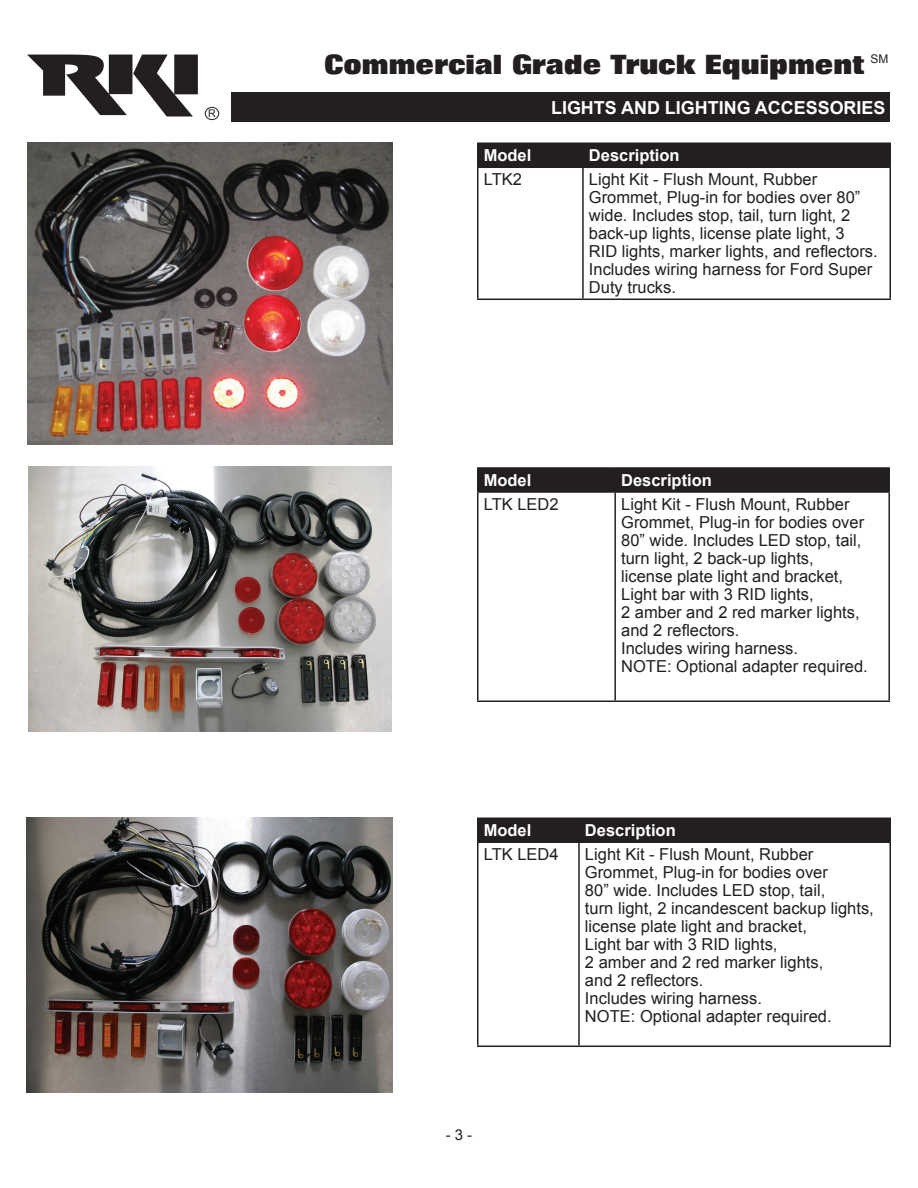
<style>
.page{position:relative;width:918px;height:1188px;background:#fff}
.page>*{position:absolute;margin:0;border:0;box-sizing:border-box;transform-origin:0 0}
.t1{font:800 26.85px "Folio";color:#231f20}
.t2{font:700 18px "Arial";color:#fff}
.t3{font:16.5px/18px "Arial";color:#231f20}
.t4{font:700 16.5px "Arial";color:#fff}
.t5{font:15px "Arial";color:#231f20}
.t6{font:12px "Arial";color:#231f20}
.t7{font:10.65px "Arial";color:#231f20}
</style>
<div class="page">
<svg style="left:27px;top:55px;width:171px;height:62px"></svg>
<div style="left:205px;top:107px;width:14px;height:13px;border:1px solid #231f20;border-radius:50%"></div>
<div style="left:232px;top:92px;width:658px;height:30px;background:#231f20"></div>
<hr style="left:477px;top:467px;width:138px;height:2px;background:#231f20">
<div style="left:477px;top:468px;width:411px;height:23px;background:#231f20"></div>
<hr style="left:615px;top:467px;width:275px;height:2px;background:#231f20">
<hr style="left:614px;top:469px;width:2px;height:22px;background:#231f20">
<hr style="left:888px;top:469px;width:2px;height:22px;background:#231f20">
<hr style="left:477px;top:491px;width:138px;height:2px;background:#231f20">
<hr style="left:477px;top:493px;width:1px;height:207px;background:#231f20">
<hr style="left:615px;top:491px;width:275px;height:2px;background:#231f20">
<hr style="left:614px;top:493px;width:2px;height:207px;background:#231f20">
<hr style="left:888px;top:493px;width:2px;height:207px;background:#231f20">
<hr style="left:477px;top:700px;width:138px;height:2px;background:#231f20">
<hr style="left:615px;top:700px;width:275px;height:2px;background:#231f20">
<img style="left:27px;top:818px;width:366px;height:274px">
<div style="left:477px;top:818px;width:414px;height:24px;background:#231f20"></div>
<hr style="left:477px;top:842px;width:102px;height:1px;background:#231f20">
<hr style="left:477px;top:843px;width:1px;height:203px;background:#231f20">
<hr style="left:579px;top:842px;width:312px;height:1px;background:#231f20">
<hr style="left:578px;top:843px;width:2px;height:203px;background:#231f20">
<hr style="left:890px;top:843px;width:1px;height:203px;background:#231f20">
<hr style="left:477px;top:1046px;width:102px;height:1px;background:#231f20">
<hr style="left:579px;top:1046px;width:312px;height:1px;background:#231f20">
<img style="left:29px;top:467px;width:363px;height:264px">
<hr style="left:477px;top:142px;width:106px;height:2px;background:#231f20">
<hr style="left:583px;top:142px;width:308px;height:2px;background:#231f20">
<div style="left:477px;top:144px;width:414px;height:23px;background:#231f20"></div>
<hr style="left:477px;top:167px;width:106px;height:1px;background:#231f20">
<hr style="left:583px;top:167px;width:308px;height:1px;background:#231f20">
<hr style="left:477px;top:299px;width:106px;height:1px;background:#231f20">
<hr style="left:583px;top:299px;width:308px;height:1px;background:#231f20">
<hr style="left:477px;top:168px;width:1px;height:131px;background:#231f20">
<hr style="left:582px;top:168px;width:2px;height:131px;background:#231f20">
<hr style="left:890px;top:168px;width:1px;height:131px;background:#231f20">
<img style="left:27px;top:143px;width:366px;height:301px">
<h1 class="t1" style="left:324px;top:50px;width:541px">Commercial Grade Truck Equipment</h1>
<p class="t6" style="left:870px;top:51px;width:19px">SM</p>
<p class="t7" style="left:208px;top:106px;width:9px">R</p>
<p class="t2" style="left:551px;top:96px;width:336px">LIGHTS AND LIGHTING ACCESSORIES</p>
<p class="t4" style="left:484px;top:145px;width:49px">Model</p>
<p class="t4" style="left:589px;top:145px;width:92px">Description</p>
<p class="t3" style="left:484px;top:171px;width:40px">LTK2</p>
<p class="t3" style="left:589px;top:171px;width:290px">Light Kit - Flush Mount, Rubber Grommet, Plug-in for bodies over 80” wide. Includes stop, tail, turn light, 2 back-up lights, license plate light, 3<br>RID lights, marker lights, and reflectors.<br>Includes wiring harness for Ford Super Duty trucks.</p>
<p class="t4" style="left:484px;top:469px;width:49px">Model</p>
<p class="t4" style="left:621px;top:469px;width:92px">Description</p>
<p class="t3" style="left:484px;top:495px;width:76px">LTK LED2</p>
<p class="t3" style="left:621px;top:495px;width:248px">Light Kit - Flush Mount, Rubber<br>Grommet, Plug-in for bodies over<br>80” wide. Includes LED stop, tail, turn light, 2 back-up lights, license plate light and bracket,<br>Light bar with 3 RID lights,<br>2 amber and 2 red marker lights, and 2 reflectors.<br>Includes wiring harness.<br>NOTE: Optional adapter required.</p>
<p class="t4" style="left:484px;top:820px;width:49px">Model</p>
<p class="t4" style="left:585px;top:820px;width:92px">Description</p>
<p class="t3" style="left:484px;top:846px;width:76px">LTK LED4</p>
<p class="t3" style="left:585px;top:846px;width:290px">Light Kit - Flush Mount, Rubber<br>Grommet, Plug-in for bodies over<br>80” wide. Includes LED stop, tail,<br>turn light, 2 incandescent backup lights, license plate light and bracket,<br>Light bar with 3 RID lights,<br>2 amber and 2 red marker lights,<br>and 2 reflectors.<br>Includes wiring harness.<br>NOTE: Optional adapter required.</p>
<p class="t5" style="left:446px;top:1125px;width:28px">- 3 -</p>
</div>
